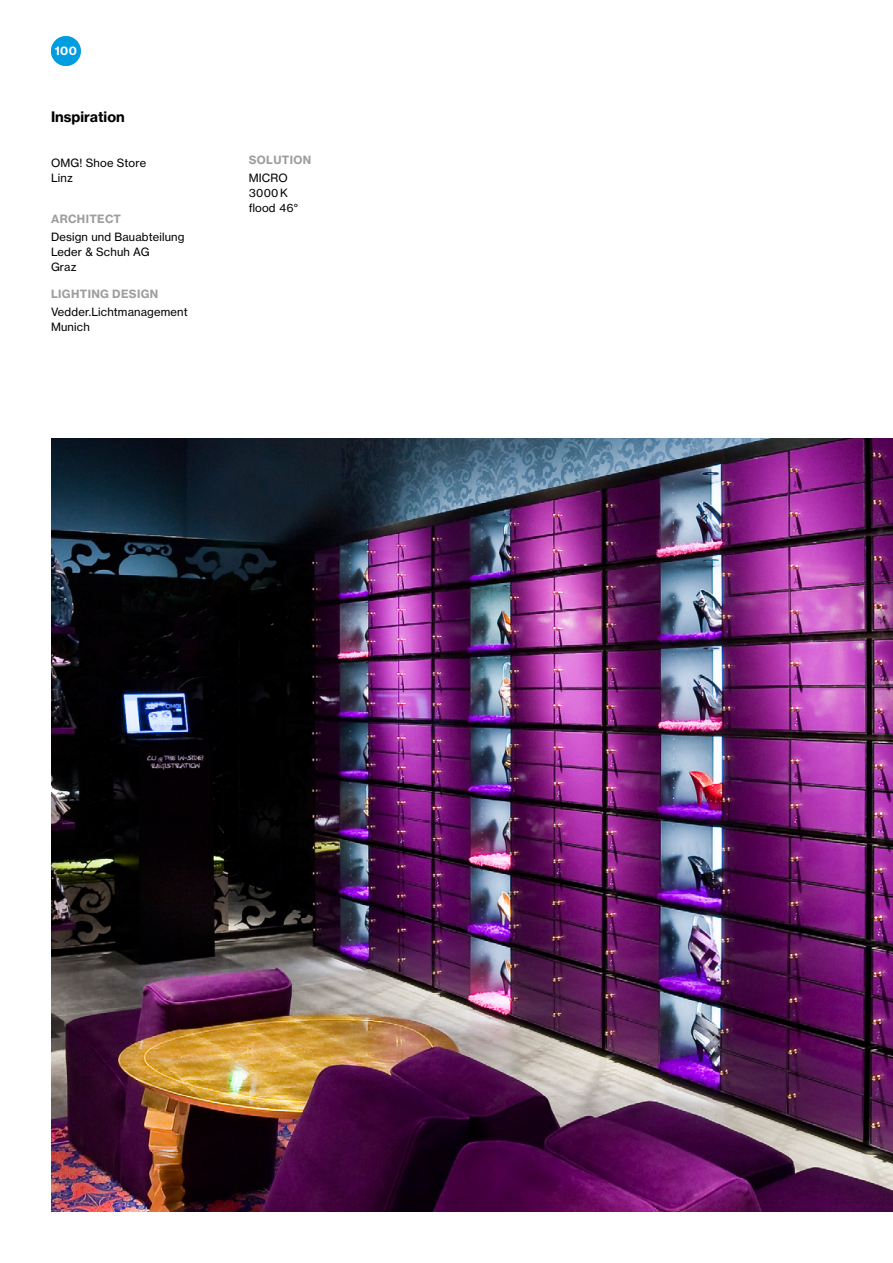
<style>
.page{position:relative;width:893px;height:1263px;background:#fff}
.page>*{position:absolute;margin:0;border:0;box-sizing:border-box;transform-origin:0 0}
.t1{font:14.25px "N Haas Grotesk TX Pro 75 Bd";color:#000}
.t2{font:11.25px/15px "N Haas Grotesk TX Pro 55 Rg";letter-spacing:.015em;color:#000}
.t3{font:11.25px "N Haas Grotesk TX Pro 75 Bd";letter-spacing:.03em;color:#9c9e9f}
.t4{font:11.25px "N Haas Grotesk TX Pro 75 Bd";color:#fff}
</style>
<div class="page">
<img style="left:51px;top:438px;width:842px;height:774px">
<div style="left:51px;top:36px;width:30px;height:30px;background:#009ee0;border-radius:50%"></div>
<p class="t4" style="left:54px;top:44px;width:25px">999</p>
<p class="t4" style="left:55px;top:44px;width:23px">100</p>
<p class="t1" style="left:51px;top:108px;width:75px">Inspiration</p>
<p class="t2" style="left:51px;top:155px;width:97px">OMG! Shoe Store<br>Linz</p>
<p class="t3" style="left:51px;top:212px;width:72px">ARCHITECT</p>
<p class="t2" style="left:51px;top:230px;width:135px">Design und Bauabteilung<br>Leder &amp; Schuh AG<br>Graz</p>
<p class="t3" style="left:51px;top:286px;width:109px">LIGHTING DESIGN</p>
<p class="t2" style="left:51px;top:304px;width:138px">Vedder.Lichtmanagement<br>Munich</p>
<p class="t3" style="left:249px;top:152px;width:64px">SOLUTION</p>
<p class="t2" style="left:249px;top:170px;width:51px">MICRO<br>3000 K flood 46°</p>
</div>
